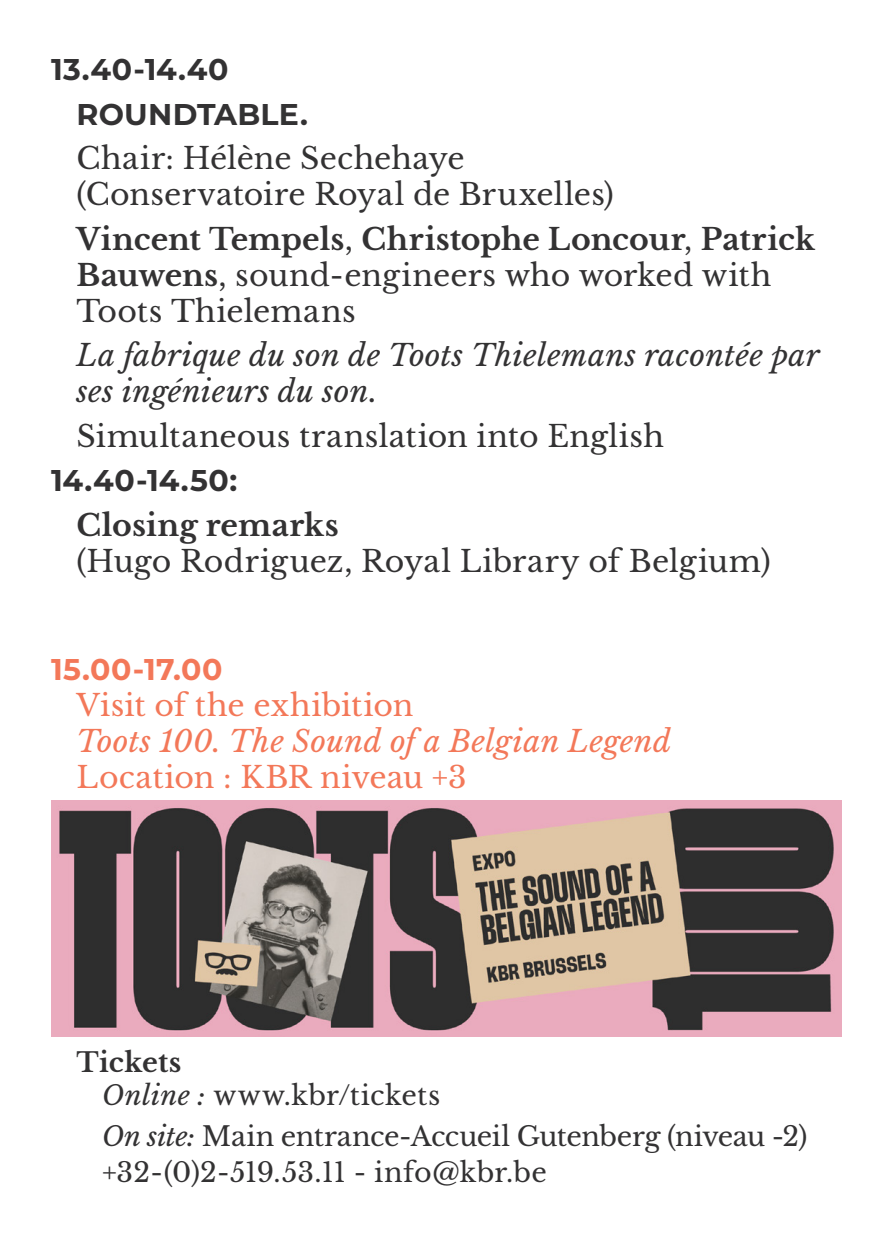
<style>
.page{position:relative;width:893px;height:1259px;background:#fff}
.page>*{position:absolute;margin:0;border:0;box-sizing:border-box;transform-origin:0 0}
.brood{font:30px/36px "Libre Baskerville";letter-spacing:.005em;color:#333233}
.brood-2{font:italic 30px/36px "Libre Baskerville";letter-spacing:.01em;color:#333233}
.brood-3{font:30px "Libre Baskerville";color:#f37859}
.brood-4{font:700 30px "Montserrat";letter-spacing:.01em;color:#333233}
.brood-5{font:italic 30px "Libre Baskerville";letter-spacing:.01em;color:#f37859}
.brood-6{font:700 30px "Libre Baskerville";letter-spacing:.005em;color:#333233}
.brood-7{font:700 30px "Montserrat";letter-spacing:.02em;color:#f37859}
.brood-8{font:27px "Libre Baskerville";letter-spacing:-.005em;color:#333233}
.brood-9{font:27px "Libre Baskerville";letter-spacing:.02em;color:#333233}
.brood-10{font:700 27px "Libre Baskerville";letter-spacing:.005em;color:#333233}
.s1{font-weight:700}
.s2{font-style:italic}
</style>
<div class="page">
<img style="left:51px;top:800px;width:791px;height:236px">
<p class="brood-4" style="left:51px;top:48px;width:179px">13.40-14.40</p>
<p class="brood-4" style="left:77px;top:92px;width:233px">ROUNDTABLE.</p>
<p class="brood" style="left:77px;top:140px;width:390px">Chair: Hélène Sechehaye</p>
<p class="brood" style="left:77px;top:176px;width:539px">(Conservatoire Royal de Bruxelles)</p>
<p class="brood" style="left:77px;top:221px;width:740px"><span class="s1">Vincent Tempels</span>, <span class="s1">Christophe Loncour</span>, <span class="s1">Patrick<br>Bauwens</span>, sound-engineers who worked with<br>Toots Thielemans</p>
<p class="brood-2" style="left:77px;top:337px;width:745px">La fabrique du son de Toots Thielemans racontée par ses ingénieurs du son.</p>
<p class="brood" style="left:77px;top:418px;width:589px">Simultaneous translation into English</p>
<p class="brood-4" style="left:51px;top:459px;width:188px">14.40-14.50:</p>
<p class="brood-6" style="left:77px;top:507px;width:264px">Closing remarks</p>
<p class="brood" style="left:77px;top:543px;width:696px">(Hugo Rodriguez, Royal Library of Belgium)</p>
<p class="brood-7" style="left:51px;top:647px;width:173px">15.00-17.00</p>
<p class="brood-3" style="left:77px;top:687px;width:338px">Visit of the exhibition</p>
<p class="brood-5" style="left:77px;top:723px;width:596px">Toots 100. The Sound of a Belgian Legend</p>
<p class="brood-3" style="left:77px;top:759px;width:391px">Location : KBR niveau +3</p>
<p class="brood-10" style="left:77px;top:1046px;width:106px">Tickets</p>
<p class="brood-9" style="left:102px;top:1078px;width:340px"><span class="s2">Online :</span> www.kbr/tickets</p>
<p class="brood-8" style="left:102px;top:1119px;width:707px"><span class="s2">On site:</span> Main entrance-Accueil Gutenberg (niveau -2)</p>
<p class="brood-8" style="left:102px;top:1155px;width:446px">+32-(0)2-519.53.11 - info@kbr.be</p>
</div>
